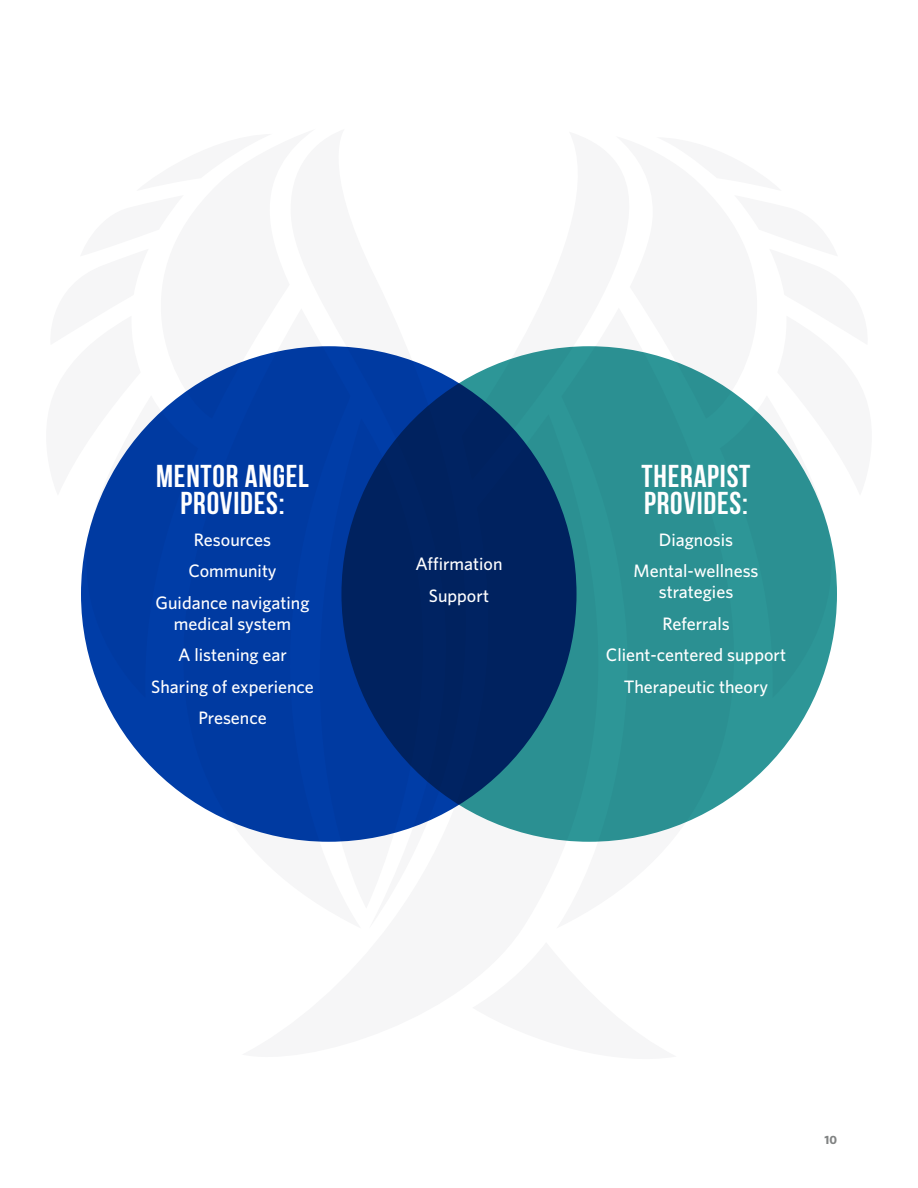
<style>
.page{position:relative;width:918px;height:1188px;background:#fff}
.page>*{position:absolute;margin:0;border:0;box-sizing:border-box;transform-origin:0 0}
.t1{font:700 31.5px/27px "Bebas Neue";letter-spacing:.025em;color:#fff;text-align:center}
.t2{font:500 18px/31.5px "Whitney";color:#fff;text-align:center}
.t3{font:700 12px "Whitney";color:#818383}
</style>
<div class="page">
<div style="left:81px;top:346px;width:496px;height:496px;background:#003da7;border-radius:50%"></div>
<svg style="left:341px;top:346px;width:496px;height:496px;background:#1c6980"></svg>
<h1 class="t1" style="left:156px;top:463px;width:154px">MENTOR ANGEL<br>PROVIDES:</h1>
<p class="t2" style="left:156px;top:523px;width:155px">Resources<br>Community<br>Guidance navigating</p>
<p class="t2" style="left:151px;top:607px;width:164px">medical system<br>A listening ear<br>Sharing of experience<br>Presence</p>
<p class="t2" style="left:415px;top:548px;width:89px">Affirmation<br>Support</p>
<h1 class="t1" style="left:642px;top:463px;width:110px;text-align:left">THERAPIST<br>PROVIDES:</h1>
<p class="t2" style="left:634px;top:523px;width:127px">Diagnosis<br>Mental-wellness</p>
<p class="t2" style="left:606px;top:576px;width:182px">strategies<br>Referrals<br>Client-centered support<br>Therapeutic theory</p>
<p class="t3" style="left:825px;top:1133px;width:14px">10</p>
</div>
